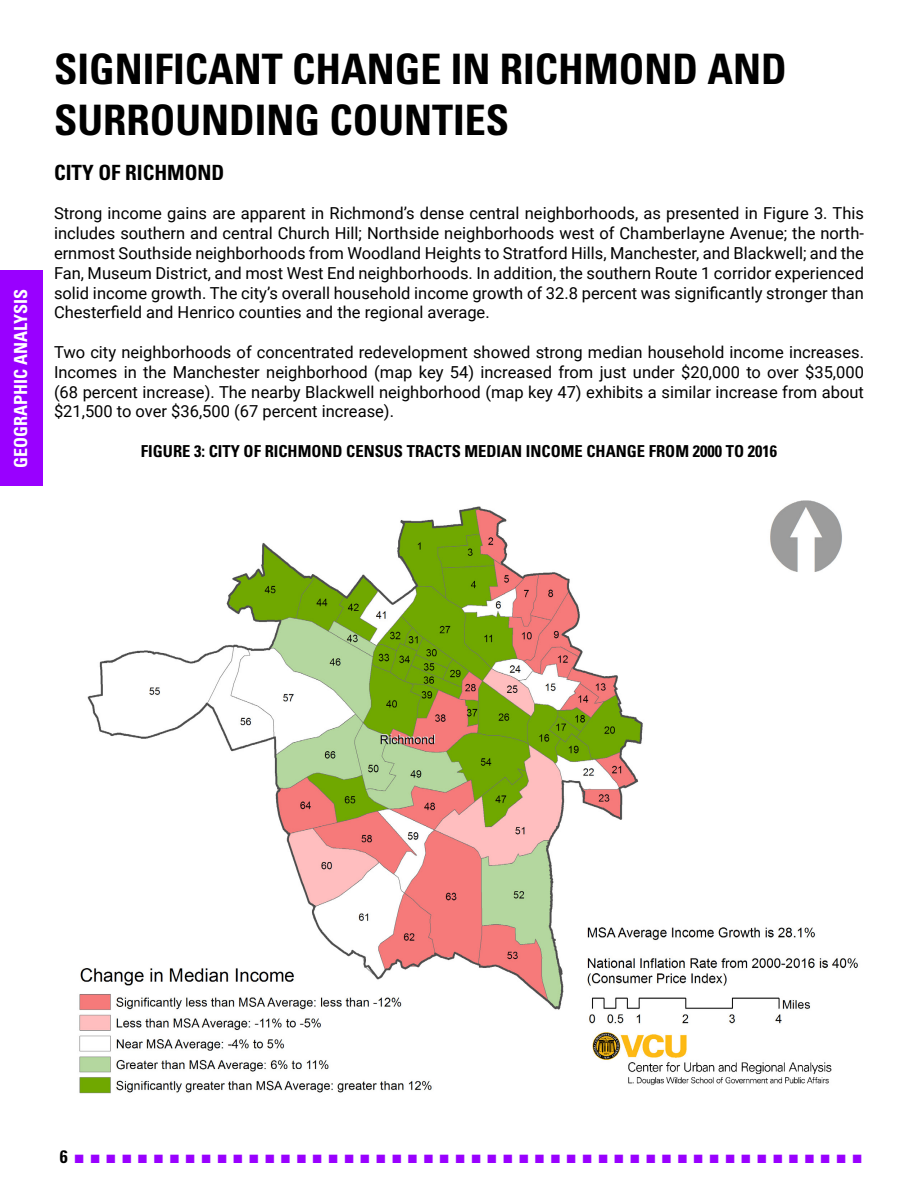
<style>
.page{position:relative;width:918px;height:1188px;background:#fff}
.page>*{position:absolute;margin:0;border:0;box-sizing:border-box;transform-origin:0 0}
.Heading_2{font:700 condensed 42px/50.4px "Univers LT Std";color:#000}
.Heading_3{font:700 condensed 21px "Univers LT Std";color:#000}
.t1{font:18px "Arial";color:#90f}
.t2{font:700 condensed 18px "Univers LT Std";color:#fff}
.Basic_Body_Paragraph{font:16.5px/19.8px "Roboto";color:#000;text-align:justify}
.Basic_Body_Paragraph-2{font:700 condensed 16.5px "Univers LT Std";color:#000}
.s1{font-family:"Univers LT Std";font-weight:700;font-stretch:condensed;color:#000}
</style>
<div class="page">
<div style="left:0;top:270px;width:43px;height:216px;background:#90f"></div>
<img style="left:79px;top:500px;width:779px;height:594px">
<p class="t2" style="left:10px;top:468px;width:180px;rotate:-90deg">GEOGRAPHIC ANALYSIS</p>
<h2 class="Heading_2" style="left:54px;top:44px;width:734px">SIGNIFICANT CHANGE IN RICHMOND AND<br>SURROUNDING COUNTIES</h2>
<h3 class="Heading_3" style="left:54px;top:159px;width:172px">CITY OF RICHMOND</h3>
<p class="Basic_Body_Paragraph" style="left:54px;top:203px;width:812px">Strong income gains are apparent in Richmond’s dense central neighborhoods, as presented in Figure 3. This includes southern and central Church Hill; Northside neighborhoods west of Chamberlayne Avenue; the north&shy;ernmost Southside neighborhoods from Woodland Heights to Stratford Hills, Manchester, and Blackwell; and the Fan, Museum District, and most West End neighborhoods. In addition, the southern Route 1 corridor experienced solid income growth. The city’s overall household income growth of 32.8 percent was significantly stronger than Chesterfield and Henrico counties and the regional average.</p>
<p class="Basic_Body_Paragraph" style="left:54px;top:342px;width:812px">Two city neighborhoods of concentrated redevelopment showed strong median household income increases.<br>Incomes in the Manchester neighborhood (map key 54) increased from just under $20,000 to over $35,000 (68 percent increase). The nearby Blackwell neighborhood (map key 47) exhibits a similar increase from about $21,500 to over $36,500 (67 percent increase).</p>
<p class="Basic_Body_Paragraph-2" style="left:141px;top:441px;width:638px">FIGURE 3: CITY OF RICHMOND CENSUS TRACTS MEDIAN INCOME CHANGE FROM 2000 TO 2016</p>
<p class="t1" style="left:60px;top:1145px;width:804px"><span class="s1">6</span> ■ ■ ■ ■ ■ ■ ■ ■ ■ ■ ■ ■ ■ ■ ■ ■ ■ ■ ■ ■ ■ ■ ■ ■ ■ ■ ■ ■ ■ ■ ■ ■ ■ ■ ■ ■ ■ ■ ■ ■ ■ ■ ■ ■ ■ ■ ■ ■ ■ ■</p>
</div>
